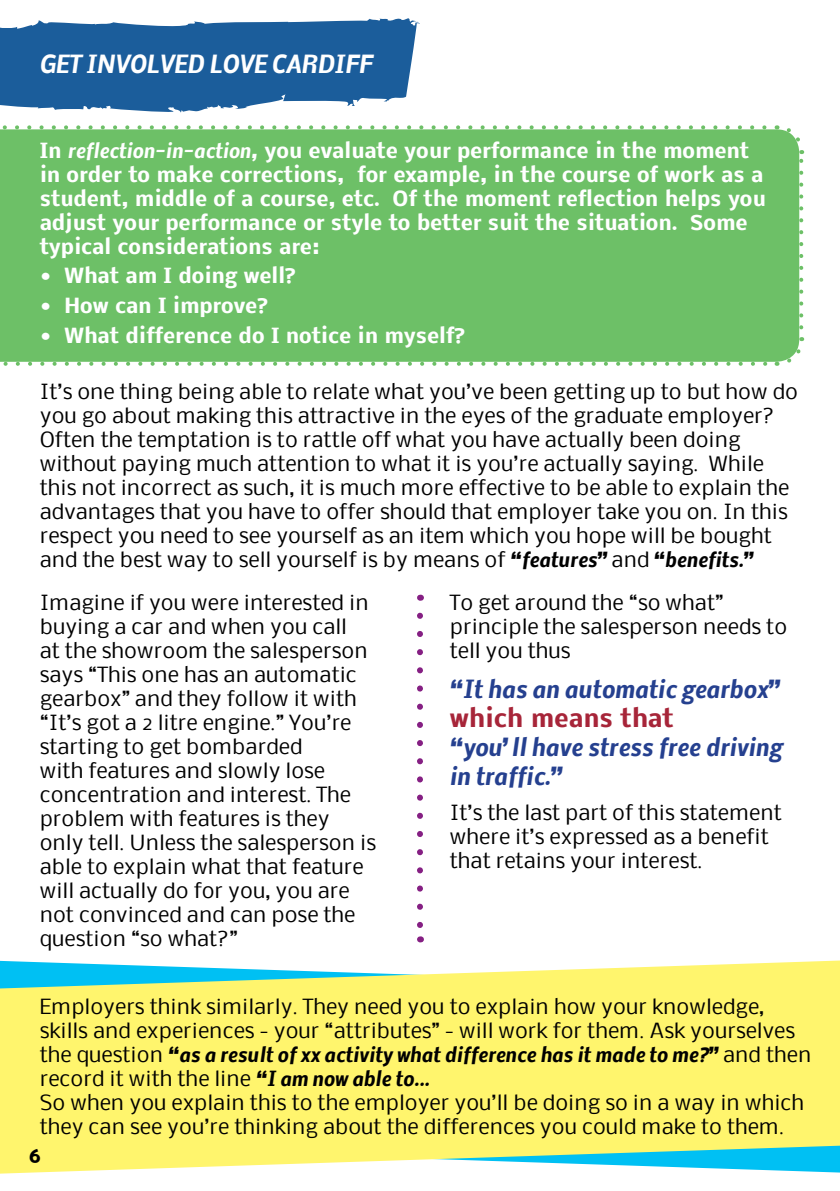
<style>
.page{position:relative;width:840px;height:1191px;background:#fff}
.page>*{position:absolute;margin:0;border:0;box-sizing:border-box;transform-origin:0 0}
.t1{font:italic 700 24px/28.8px "Nobile";color:#25408f}
.t2{font:italic 700 24px "Nobile";color:#fff}
.t3{font:700 24px "Nobile";color:#a72539}
.t4{font:20px/24px "Nobile";color:#000}
.t5{font:700 20px/24px "Nobile";color:#fff}
.t6{font:700 20px "Nobile";color:#000}
.s1{font-style:italic}
.s2{font-weight:700;font-style:italic}
</style>
<div class="page">
<svg style="left:0;top:18px;width:420px;height:95px;background:#3c74a9"></svg>
<svg style="left:0;top:960px;width:839px;height:213px;background:#eff27f"></svg>
<div style="left:0;top:129px;width:798px;height:233px;background:#6dc067"></div>
<svg style="left:3px;top:362px;width:765px;height:4px"></svg>
<svg style="left:783px;top:337px;width:21px;height:26px"></svg>
<svg style="left:776px;top:125px;width:27px;height:202px;background:#80c87b"></svg>
<svg style="left:2px;top:125px;width:762px;height:4px"></svg>
<svg style="left:417px;top:615px;width:6px;height:313px"></svg>
<p class="t2" style="left:40px;top:45px;width:334px">GET INVOLVED LOVE CARDIFF</p>
<p class="t5" style="left:40px;top:137px;width:727px">In <span class="s1">reflection-in-action,</span> you evaluate your performance in the moment in order to make corrections, for example, in the course of work as a student, middle of a course, etc. Of the moment reflection helps you adjust your performance or style to better suit the situation. Some typical considerations are:</p>
<p class="t5" style="left:40px;top:263px;width:257px">• What am I doing well?</p>
<p class="t5" style="left:40px;top:293px;width:229px">• How can I improve?</p>
<p class="t5" style="left:40px;top:322px;width:426px">• What difference do I notice in myself?</p>
<p class="t4" style="left:40px;top:378px;width:759px">It’s one thing being able to relate what you’ve been getting up to but how do you go about making this attractive in the eyes of the graduate employer?<br>Often the temptation is to rattle off what you have actually been doing without paying much attention to what it is you’re actually saying. While this not incorrect as such, it is much more effective to be able to explain the advantages that you have to offer should that employer take you on. In this respect you need to see yourself as an item which you hope will be bought and the best way to sell yourself is by means of <span class="s2">“features”</span> and <span class="s2">“benefits.”</span></p>
<p class="t4" style="left:40px;top:590px;width:338px">Imagine if you were interested in buying a car and when you call<br>at the showroom the salesperson says “This one has an automatic gearbox” and they follow it with “It’s got a 2 litre engine.” You’re starting to get bombarded<br>with features and slowly lose concentration and interest. The problem with features is they only tell. Unless the salesperson is able to explain what that feature will actually do for you, you are not convinced and can pose the question “so what?”</p>
<p class="t4" style="left:449px;top:590px;width:339px">To get around the “so what” principle the salesperson needs to tell you thus</p>
<p class="t1" style="left:449px;top:673px;width:332px">“It has an automatic gearbox”</p>
<p class="t3" style="left:449px;top:698px;width:225px">which means that</p>
<p class="t1" style="left:449px;top:731px;width:334px">“you’ll have stress free driving in traffic.”</p>
<p class="t4" style="left:449px;top:799px;width:333px">It’s the last part of this statement where it’s expressed as a benefit that retains your interest.</p>
<p class="t4" style="left:40px;top:993px;width:772px">Employers think similarly. They need you to explain how your knowledge, skills and experiences - your “attributes” - will work for them. Ask yourselves the question <span class="s2">“as a result of xx activity what difference has it made to me?”</span> and then record it with the line <span class="s2">“I am now able to...<br></span>So when you explain this to the employer you’ll be doing so in a way in which they can see you’re thinking about the differences you could make to them.</p>
<p class="t6" style="left:28px;top:1138px;width:14px">6</p>
</div>
